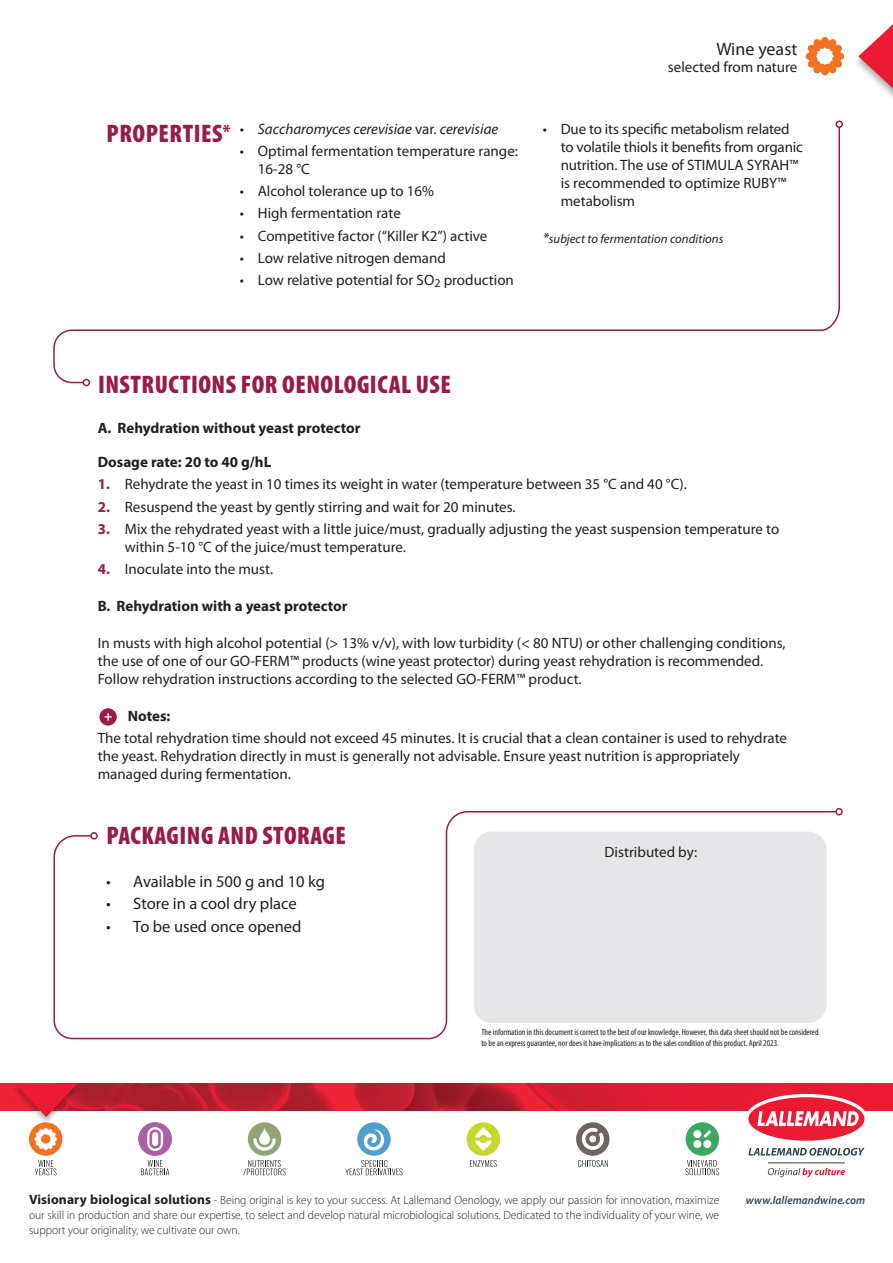
<style>
.page{position:relative;width:893px;height:1263px;background:#fff}
.page>*{position:absolute;margin:0;border:0;box-sizing:border-box;transform-origin:0 0}
.t1{font:900 condensed 25.5px "Myriad Pro";letter-spacing:.02em;color:#991b49}
.t2{font:18px "Myriad Pro";color:#231f20}
.t3{font:16.5px "Myriad Pro";color:#231f20}
.t4{font:15px/18px "Myriad Pro";color:#231f20}
.t5{font:700 15px "Myriad Pro";color:#231f20}
.t6{font:italic 15px "Myriad Pro";color:#231f20}
.t7{font:italic 12.75px "Myriad Pro";color:#231f20}
.t8{font:300 12px/15px "Myriad Pro";color:#231f20;text-align:justify;scale:.96 1}
.t9{font:italic 600 11.55px "Myriad Pro";letter-spacing:.01em;color:#36414a;scale:.96 1}
.t10{font:condensed 9px/10.8px "Myriad Pro";color:#231f20}
.s1{font-style:normal}
.s2{font-size:15px}
.s3{font-weight:700;color:#991b49}
.s4{font-weight:700;font-size:13.5px}
</style>
<div class="page">
<img style="left:0;top:1084px;width:893px;height:27px">
<hr style="left:768px;top:1162px;width:77px;height:1px;background:#36414a">
<svg style="left:745px;top:1094px;width:123px;height:61px"></svg>
<svg style="left:768px;top:1168px;width:77px;height:9px"></svg>
<div style="left:357px;top:1122px;width:34px;height:34px;background:#509ece;border-radius:50%"></div>
<svg style="left:363px;top:1129px;width:22px;height:22px"></svg>
<svg style="left:141px;top:1160px;width:28px;height:15px"></svg>
<div style="left:138px;top:1122px;width:34px;height:34px;background:#aa5fa6;border-radius:50%"></div>
<svg style="left:147px;top:1127px;width:16px;height:24px"></svg>
<svg style="left:470px;top:1160px;width:27px;height:7px"></svg>
<div style="left:467px;top:1122px;width:33px;height:34px;background:#c4d82d;border-radius:50%"></div>
<svg style="left:475px;top:1127px;width:17px;height:24px"></svg>
<svg style="left:243px;top:1160px;width:43px;height:15px"></svg>
<div style="left:248px;top:1122px;width:33px;height:34px;background:#92a475;border-radius:50%"></div>
<svg style="left:259px;top:1127px;width:11px;height:18px"></svg>
<svg style="left:253px;top:1138px;width:23px;height:13px"></svg>
<svg style="left:35px;top:1160px;width:22px;height:15px"></svg>
<div style="left:29px;top:1122px;width:33px;height:34px;background:#f37121;border-radius:50%"></div>
<svg style="left:35px;top:1128px;width:22px;height:22px"></svg>
<svg style="left:685px;top:1160px;width:34px;height:15px"></svg>
<div style="left:686px;top:1122px;width:33px;height:34px;background:#3ca860;border-radius:50%"></div>
<div style="left:693px;top:1130px;width:8px;height:8px;background:#fff;border-radius:50%"></div>
<div style="left:693px;top:1140px;width:8px;height:8px;background:#fff;border-radius:50%"></div>
<div style="left:703px;top:1140px;width:8px;height:8px;background:#fff;border-radius:50%"></div>
<svg style="left:703px;top:1130px;width:8px;height:8px"></svg>
<svg style="left:578px;top:1160px;width:30px;height:7px"></svg>
<div style="left:576px;top:1122px;width:33px;height:34px;background:#6f6362;border-radius:50%"></div>
<svg style="left:581px;top:1128px;width:23px;height:22px"></svg>
<svg style="left:345px;top:1160px;width:58px;height:15px"></svg>
<div style="left:11px;top:1082px;width:70px;height:43px;background:#231f20;opacity:.4"></div>
<svg style="left:15px;top:1084px;width:62px;height:33px;background:#e24052"></svg>
<svg style="left:858px;top:24px;width:35px;height:73px"></svg>
<svg style="left:806px;top:37px;width:38px;height:38px"></svg>
<svg style="left:53px;top:811px;width:784px;height:229px"></svg>
<div style="left:90px;top:832px;width:8px;height:7px;border:2px solid #991b49;border-radius:50%"></div>
<div style="left:835px;top:808px;width:8px;height:7px;border:2px solid #991b49;border-radius:50%"></div>
<svg style="left:53px;top:128px;width:787px;height:256px"></svg>
<div style="left:83px;top:379px;width:7px;height:7px;border:2px solid #991b49;border-radius:50%"></div>
<div style="left:835px;top:120px;width:8px;height:8px;border:2px solid #991b49;border-radius:50%"></div>
<div style="left:99px;top:708px;width:18px;height:18px;background:#991b49;border-radius:50%"></div>
<svg style="left:104px;top:713px;width:8px;height:8px"></svg>
<p class="t1" style="left:107px;top:117px;width:125px">PROPERTIES<sup>*</sup></p>
<p class="t6" style="left:240px;top:119px;width:260px">• Saccharomyces cerevisiae <span class="s1">var.</span> cerevisiae</p>
<p class="t4" style="left:258px;top:142px;width:262px;text-indent:-18px">• Optimal fermentation temperature range:<br>16-28 °C</p>
<p class="t4" style="left:240px;top:182px;width:196px">• Alcohol tolerance up to 16%</p>
<p class="t4" style="left:240px;top:204px;width:163px">• High fermentation rate</p>
<p class="t4" style="left:240px;top:226px;width:249px">• Competitive factor (“Killer K2”) active</p>
<p class="t4" style="left:240px;top:249px;width:208px">• Low relative nitrogen demand</p>
<p class="t4" style="left:240px;top:271px;width:276px">• Low relative potential for SO<sub>2</sub> production</p>
<p class="t2" style="left:716px;top:38px;width:83px">Wine yeast</p>
<p class="t4" style="left:668px;top:57px;width:131px">selected from nature</p>
<p class="t4" style="left:561px;top:119px;width:244px;text-indent:-18px">• Due to its specific metabolism related to volatile thiols it benefits from organic nutrition. The use of STIMULA SYRAH™ is recommended to optimize RUBY™ metabolism</p>
<p class="t7" style="left:543px;top:231px;width:182px"><span class="s2">*</span>subject to fermentation conditions</p>
<p class="t1" style="left:98px;top:368px;width:354px">INSTRUCTIONS FOR OENOLOGICAL USE</p>
<p class="t5" style="left:98px;top:418px;width:264px">A. Rehydration without yeast protector</p>
<p class="t5" style="left:98px;top:452px;width:175px">Dosage rate: 20 to 40 g/hL</p>
<p class="t4" style="left:98px;top:475px;width:591px"><span class="s3">1.</span> Rehydrate the yeast in 10 times its weight in water (temperature between 35 °C and 40 °C).</p>
<p class="t4" style="left:98px;top:497px;width:419px"><span class="s3">2.</span> Resuspend the yeast by gently stirring and wait for 20 minutes.</p>
<p class="t4" style="left:125px;top:520px;width:656px;text-indent:-27px"><span class="s3">3.</span> Mix the rehydrated yeast with a little juice/must, gradually adjusting the yeast suspension temperature to within 5-10 °C of the juice/must temperature.</p>
<p class="t4" style="left:98px;top:560px;width:177px"><span class="s3">4.</span> Inoculate into the must.</p>
<p class="t5" style="left:98px;top:596px;width:251px">B. Rehydration with a yeast protector</p>
<p class="t4" style="left:98px;top:634px;width:689px">In musts with high alcohol potential (&gt; 13% v/v), with low turbidity (&lt; 80 NTU) or other challenging conditions, the use of one of our GO-FERM™ products (wine yeast protector) during yeast rehydration is recommended.<br>Follow rehydration instructions according to the selected GO-FERM™ product.</p>
<p class="t5" style="left:128px;top:706px;width:44px">Notes:</p>
<p class="t4" style="left:98px;top:729px;width:691px">The total rehydration time should not exceed 45 minutes. It is crucial that a clean container is used to rehydrate the yeast. Rehydration directly in must is generally not advisable. Ensure yeast nutrition is appropriately managed during fermentation.</p>
<p class="t1" style="left:107px;top:820px;width:241px">PACKAGING AND STORAGE</p>
<p class="t3" style="left:106px;top:871px;width:220px">• Available in 500 g and 10 kg</p>
<p class="t3" style="left:106px;top:893px;width:192px">• Store in a cool dry place</p>
<p class="t3" style="left:106px;top:916px;width:197px">• To be used once opened</p>
<p class="t4" style="left:605px;top:843px;width:94px">Distributed by:</p>
<p class="t10" style="left:481px;top:1026px;width:339px">The information in this document is correct to the best of our knowledge. However, this data sheet should not be considered to be an express guarantee, nor does it have implications as to the sales condition of this product. April 2023.</p>
<p class="t8" style="left:29px;top:1193px;width:720px"><span class="s4">Visionary biological solutions</span> - Being original is key to your success. At Lallemand Oenology, we apply our passion for innovation, maximize our skill in production and share our expertise, to select and develop natural microbiological solutions. Dedicated to the individuality of your wine, we support your originality, we cultivate our own.</p>
<p class="t9" style="left:746px;top:1193px;width:126px">www.lallemandwine.com</p>
</div>
